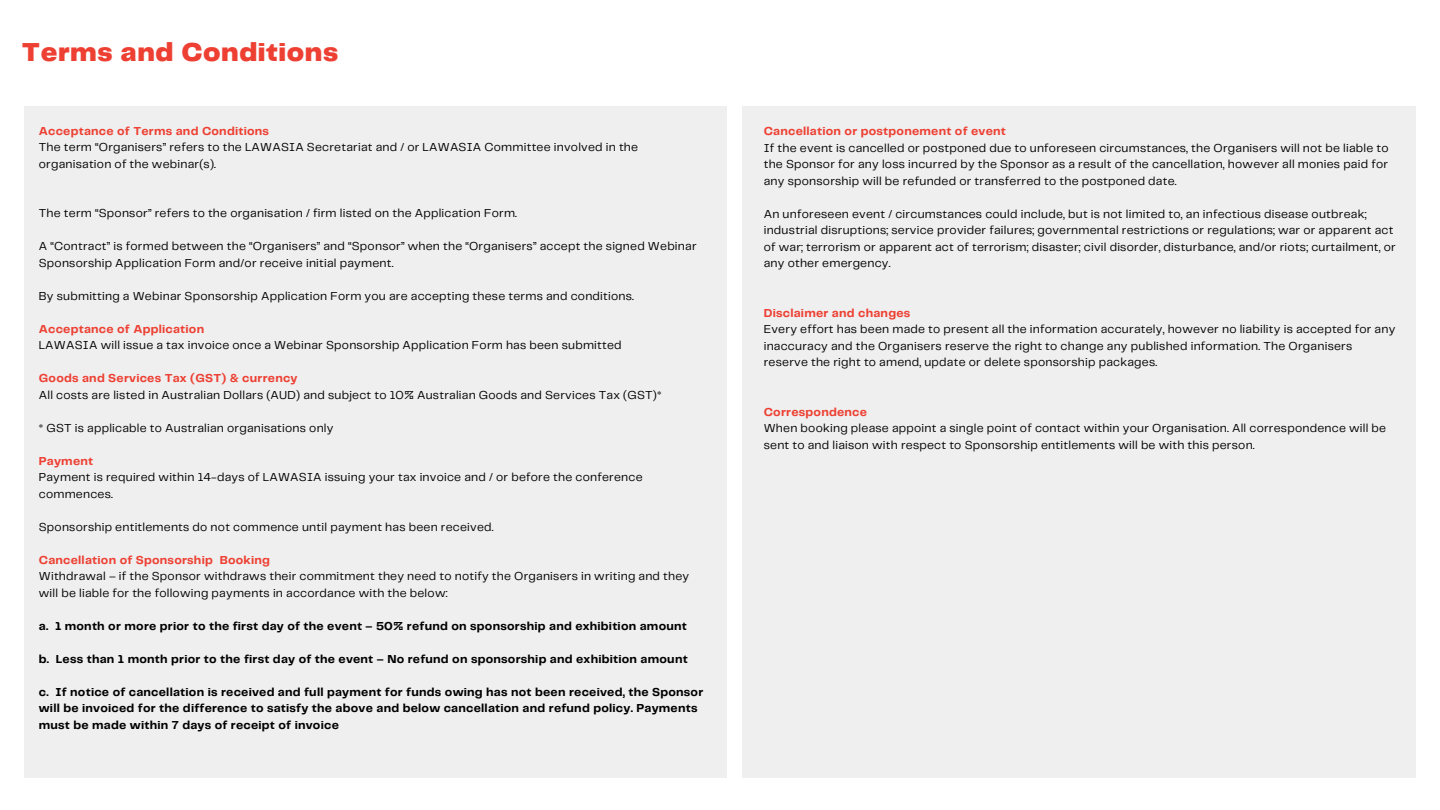
<style>
.page{position:relative;width:1440px;height:810px;background:#fff}
.page>*{position:absolute;margin:0;border:0;box-sizing:border-box;transform-origin:0 0}
.t1{font:900 27px "Telegraf";letter-spacing:.02em;color:#ed4033}
.t2{font:12px/16.5px "Telegraf";letter-spacing:.02em;color:#000}
.t3{font:700 12px/16.5px "Telegraf";letter-spacing:.02em;color:#000}
.t4{font:700 12px "Telegraf";letter-spacing:.02em;color:#ed4033}
</style>
<div class="page">
<div style="left:25px;top:107px;width:702px;height:671px;background:#efefef"></div>
<div style="left:743px;top:107px;width:673px;height:671px;background:#efefef"></div>
<h1 class="t1" style="left:22px;top:41px;width:318px">Terms and Conditions</h1>
<p class="t4" style="left:39px;top:126px;width:232px">Acceptance of Terms and Conditions</p>
<p class="t2" style="left:39px;top:140px;width:601px">The term “Organisers” refers to the LAWASIA Secretariat and / or LAWASIA Committee involved in the organisation of the webinar(s).</p>
<p class="t2" style="left:39px;top:206px;width:480px">The term “Sponsor” refers to the organisation / firm listed on the Application Form.</p>
<p class="t2" style="left:39px;top:239px;width:659px">A “Contract” is formed between the “Organisers” and “Sponsor” when the “Organisers” accept the signed Webinar<br>Sponsorship Application Form and/or receive initial payment.</p>
<p class="t2" style="left:39px;top:288px;width:597px">By submitting a Webinar Sponsorship Application Form you are accepting these terms and conditions.</p>
<p class="t4" style="left:39px;top:324px;width:167px">Acceptance of Application</p>
<p class="t2" style="left:39px;top:338px;width:584px">LAWASIA will issue a tax invoice once a Webinar Sponsorship Application Form has been submitted</p>
<p class="t4" style="left:39px;top:373px;width:260px">Goods and Services Tax (GST) &amp; currency</p>
<p class="t2" style="left:39px;top:387px;width:624px">All costs are listed in Australian Dollars (AUD) and subject to 10% Australian Goods and Services Tax (GST)*</p>
<p class="t2" style="left:39px;top:420px;width:296px">* GST is applicable to Australian organisations only</p>
<p class="t4" style="left:39px;top:456px;width:56px">Payment</p>
<p class="t2" style="left:39px;top:470px;width:605px">Payment is required within 14-days of LAWASIA issuing your tax invoice and / or before the conference commences.</p>
<p class="t2" style="left:39px;top:519px;width:456px">Sponsorship entitlements do not commence until payment has been received.</p>
<p class="t4" style="left:39px;top:555px;width:233px">Cancellation of Sponsorship Booking</p>
<p class="t2" style="left:39px;top:569px;width:652px">Withdrawal – if the Sponsor withdraws their commitment they need to notify the Organisers in writing and they will be liable for the following payments in accordance with the below:</p>
<p class="t3" style="left:39px;top:618px;width:650px">a. 1 month or more prior to the first day of the event – 50% refund on sponsorship and exhibition amount</p>
<p class="t3" style="left:39px;top:651px;width:650px">b. Less than 1 month prior to the first day of the event – No refund on sponsorship and exhibition amount</p>
<p class="t3" style="left:39px;top:684px;width:666px">c. If notice of cancellation is received and full payment for funds owing has not been received, the Sponsor will be invoiced for the difference to satisfy the above and below cancellation and refund policy. Payments must be made within 7 days of receipt of invoice</p>
<p class="t4" style="left:764px;top:126px;width:244px">Cancellation or postponement of event</p>
<p class="t2" style="left:764px;top:140px;width:627px;text-align:justify">If the event is cancelled or postponed due to unforeseen circumstances, the Organisers will not be liable to the Sponsor for any loss incurred by the Sponsor as a result of the cancellation, however all monies paid for any sponsorship will be refunded or transferred to the postponed date.</p>
<p class="t2" style="left:764px;top:206px;width:634px">An unforeseen event / circumstances could include, but is not limited to, an infectious disease outbreak; industrial disruptions; service provider failures; governmental restrictions or regulations; war or apparent act of war; terrorism or apparent act of terrorism; disaster; civil disorder, disturbance, and/or riots; curtailment, or any other emergency.</p>
<p class="t4" style="left:764px;top:308px;width:148px">Disclaimer and changes</p>
<p class="t2" style="left:764px;top:322px;width:633px">Every effort has been made to present all the information accurately, however no liability is accepted for any inaccuracy and the Organisers reserve the right to change any published information. The Organisers reserve the right to amend, update or delete sponsorship packages.</p>
<p class="t4" style="left:764px;top:407px;width:105px">Correspondence</p>
<p class="t2" style="left:764px;top:421px;width:624px">When booking please appoint a single point of contact within your Organisation. All correspondence will be sent to and liaison with respect to Sponsorship entitlements will be with this person.</p>
</div>
